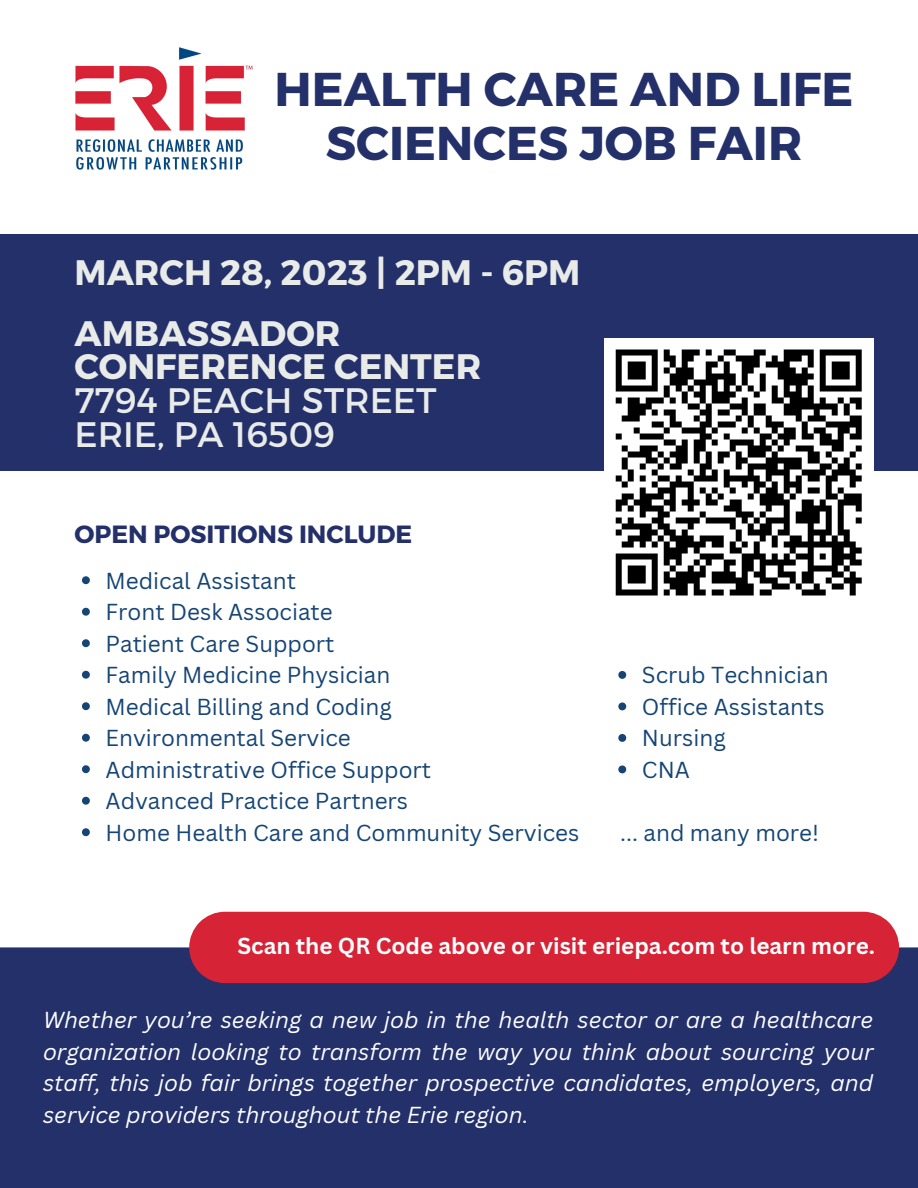
<style>
.page{position:relative;width:918px;height:1188px;background:#fff}
.page>*{position:absolute;margin:0;border:0;box-sizing:border-box;transform-origin:0 0}
.t1{font:700 47.4px/54px "Montserrat";color:#233069;text-align:center}
.t2{font:700 35.4px/60.8px "Montserrat";color:#e9ebe9}
.t3{font:35.4px/33.8px "Montserrat";color:#e9ebe9}
.t4{font:700 24.9px "Montserrat";color:#233069}
.t5{font:22.5px/31.5px "Canva Sans";color:#164575}
.t6{font:italic 22.5px/31.5px "Canva Sans";color:#fdfefe;text-align:justify}
.t7{font:700 22.5px "Canva Sans";color:#fdfefe}
</style>
<div class="page">
<img style="left:75px;top:47px;width:178px;height:123px">
<div style="left:0;top:234px;width:918px;height:237px;background:#233069"></div>
<div style="left:0;top:947px;width:918px;height:241px;background:#233069"></div>
<div style="left:604px;top:338px;width:270px;height:270px;background:#fff"></div>
<svg style="left:615px;top:349px;width:247px;height:247px"></svg>
<div style="left:189px;top:912px;width:710px;height:71px;background:#d72336"></div>
<svg style="left:82px;top:576px;width:8px;height:8px"></svg>
<svg style="left:82px;top:608px;width:8px;height:8px"></svg>
<svg style="left:82px;top:639px;width:8px;height:8px"></svg>
<svg style="left:82px;top:671px;width:8px;height:8px"></svg>
<svg style="left:82px;top:702px;width:8px;height:8px"></svg>
<svg style="left:82px;top:734px;width:8px;height:8px"></svg>
<svg style="left:82px;top:765px;width:8px;height:8px"></svg>
<svg style="left:82px;top:797px;width:8px;height:8px"></svg>
<svg style="left:82px;top:828px;width:8px;height:8px"></svg>
<svg style="left:618px;top:671px;width:8px;height:8px"></svg>
<svg style="left:618px;top:702px;width:8px;height:8px"></svg>
<svg style="left:618px;top:734px;width:8px;height:8px"></svg>
<svg style="left:618px;top:765px;width:8px;height:8px"></svg>
<h1 class="t1" style="left:275px;top:60px;width:581px">HEALTH CARE AND LIFE<br>SCIENCES JOB FAIR</h1>
<h2 class="t2" style="left:75px;top:240px;width:507px">MARCH 28, 2023 | 2PM - 6PM<br>AMBASSADOR</h2>
<h2 class="t2" style="left:75px;top:335px;width:408px">CONFERENCE CENTER</h2>
<h2 class="t3" style="left:75px;top:382px;width:364px">7794 PEACH STREET<br>ERIE, PA 16509</h2>
<p class="t4" style="left:75px;top:518px;width:339px">OPEN POSITIONS INCLUDE</p>
<p class="t5" style="left:106px;top:564px;width:475px">Medical Assistant<br>Front Desk Associate<br>Patient Care Support<br>Family Medicine Physician<br>Medical Billing and Coding<br>Environmental Service<br>Administrative Office Support<br>Advanced Practice Partners<br>Home Health Care and Community Services</p>
<p class="t5" style="left:642px;top:659px;width:188px">Scrub Technician<br>Office Assistants<br>Nursing<br>CNA</p>
<p class="t5" style="left:620px;top:816px;width:200px">... and many more!</p>
<p class="t7" style="left:237px;top:930px;width:639px">Scan the QR Code above or visit eriepa.com to learn more.</p>
<p class="t6" style="left:43px;top:1004px;width:832px">Whether you’re seeking a new job in the health sector or are a healthcare organization looking to transform the way you think about sourcing your staff, this job fair brings together prospective candidates, employers, and service providers throughout the Erie region.</p>
</div>
